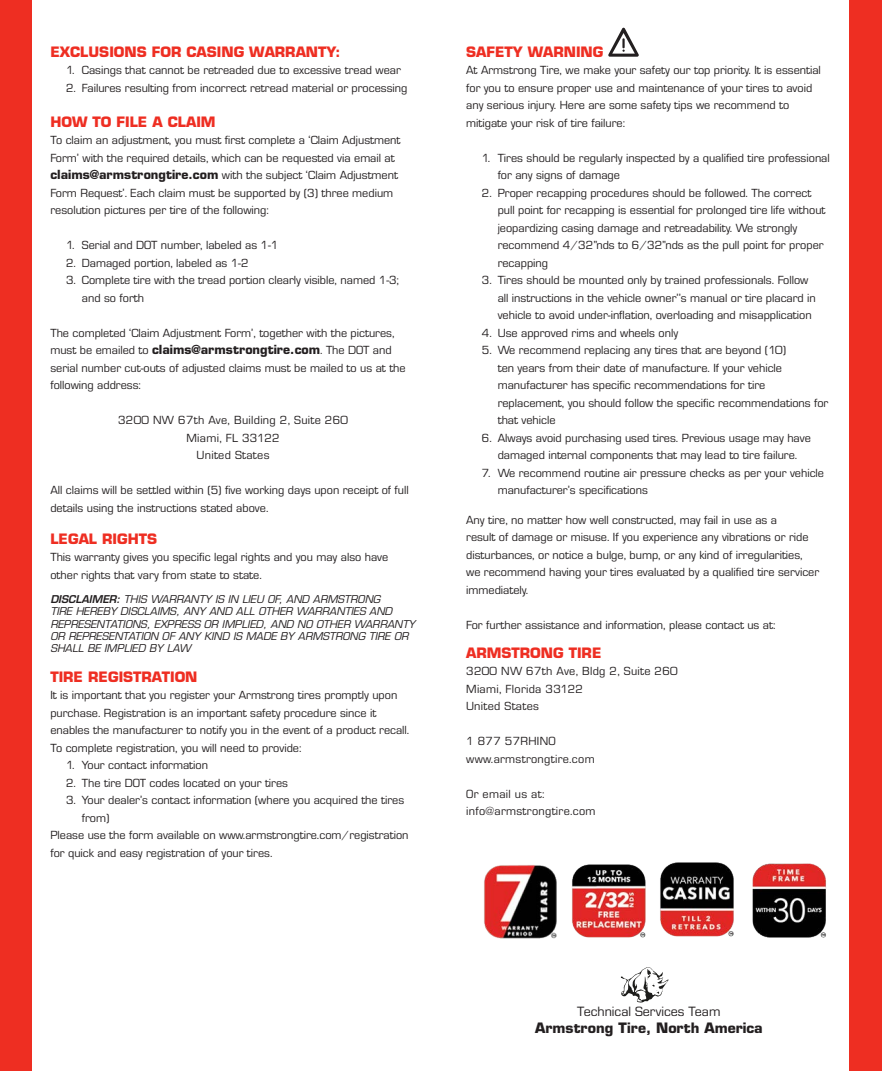
<style>
.page{position:relative;width:882px;height:1071px;background:#fff}
.page>*{position:absolute;margin:0;border:0;box-sizing:border-box;transform-origin:0 0}
.t1{font:700 14px "Eurostile";color:#ee2e22}
.t2{font:700 14px "Eurostile";color:#231f20}
.t3{font:14px "Eurostile";color:#231f20}
.t4{font:12.25px/17.5px "Eurostile";color:#231f20}
.t5{font:12.25px "Eurostile";letter-spacing:.025em;color:#231f20}
.t6{font:italic 10.5px/12.2px "Eurostile";color:#231f20}
.s1{font-weight:700}
.s2{font-weight:600}
</style>
<div class="page">
<div style="left:0;top:0;width:32px;height:1071px;background:#ee2e22"></div>
<div style="left:849px;top:0;width:33px;height:1071px;background:#ee2e22"></div>
<svg style="left:621px;top:967px;width:48px;height:36px"></svg>
<svg style="left:608px;top:28px;width:31px;height:29px"></svg>
<img style="left:484px;top:865px;width:73px;height:73px">
<img style="left:572px;top:864px;width:74px;height:74px">
<img style="left:660px;top:863px;width:74px;height:74px">
<img style="left:752px;top:863px;width:74px;height:74px">
<p class="t1" style="left:50px;top:43px;width:292px">EXCLUSIONS FOR CASING WARRANTY:</p>
<p class="t4" style="left:66px;top:62px;width:336px">1. Casings that cannot be retreaded due to excessive tread wear</p>
<p class="t4" style="left:66px;top:80px;width:343px">2. Failures resulting from incorrect retread material or processing</p>
<p class="t1" style="left:50px;top:113px;width:167px">HOW TO FILE A CLAIM</p>
<p class="t4" style="left:50px;top:132px;width:352px">To claim an adjustment, you must first complete a ‘Claim Adjustment Form’ with the required details, which can be requested via email at <span class="s1">claims@armstrongtire.com</span> with the subject ‘Claim Adjustment Form Request’. Each claim must be supported by (3) three medium resolution pictures per tire of the following:</p>
<p class="t4" style="left:66px;top:237px;width:214px">1. Serial and DOT number, labeled as 1-1</p>
<p class="t4" style="left:66px;top:255px;width:184px">2. Damaged portion, labeled as 1-2</p>
<p class="t4" style="left:82px;top:272px;width:319px;text-indent:-16px">3. Complete tire with the tread portion clearly visible, named 1-3; and so forth</p>
<p class="t4" style="left:50px;top:325px;width:357px">The completed ‘Claim Adjustment Form’, together with the pictures, must be emailed to <span class="s1">claims@armstrongtire.com</span>. The DOT and serial number cut-outs of adjusted claims must be mailed to us at the following address:</p>
<p class="t5" style="left:118px;top:412px;width:231px">3200 NW 67th Ave, Building 2, Suite 260</p>
<p class="t5" style="left:186px;top:429px;width:95px">Miami, FL 33122</p>
<p class="t5" style="left:197px;top:447px;width:74px">United States</p>
<p class="t4" style="left:50px;top:482px;width:360px">All claims will be settled within (5) five working days upon receipt of full details using the instructions stated above.</p>
<p class="t1" style="left:50px;top:530px;width:108px">LEGAL RIGHTS</p>
<p class="t4" style="left:50px;top:549px;width:339px">This warranty gives you specific legal rights and you may also have other rights that vary from state to state.</p>
<p class="t6" style="left:50px;top:593px;width:366px"><span class="s2">DISCLAIMER:</span> THIS WARRANTY IS IN LIEU OF, AND ARMSTRONG<br>TIRE HEREBY DISCLAIMS, ANY AND ALL OTHER WARRANTIES AND REPRESENTATIONS, EXPRESS OR IMPLIED, AND NO OTHER WARRANTY OR REPRESENTATION OF ANY KIND IS MADE BY ARMSTRONG TIRE OR SHALL BE IMPLIED BY LAW</p>
<p class="t1" style="left:50px;top:668px;width:149px">TIRE REGISTRATION</p>
<p class="t4" style="left:50px;top:688px;width:360px">It is important that you register your Armstrong tires promptly upon purchase. Registration is an important safety procedure since it enables the manufacturer to notify you in the event of a product recall.<br>To complete registration, you will need to provide:</p>
<p class="t4" style="left:66px;top:758px;width:143px">1. Your contact information</p>
<p class="t4" style="left:66px;top:775px;width:223px">2. The tire DOT codes located on your tires</p>
<p class="t4" style="left:82px;top:793px;width:324px;text-indent:-16px">3. Your dealer’s contact information (where you acquired the tires from)</p>
<p class="t4" style="left:50px;top:828px;width:360px">Please use the form available on www.armstrongtire.com/registration for quick and easy registration of your tires.</p>
<p class="t1" style="left:466px;top:43px;width:139px">SAFETY WARNING</p>
<p class="t4" style="left:466px;top:62px;width:356px">At Armstrong Tire, we make your safety our top priority. It is essential for you to ensure proper use and maintenance of your tires to avoid any serious injury. Here are some safety tips we recommend to mitigate your risk of tire failure:</p>
<p class="t4" style="left:498px;top:150px;width:334px;text-indent:-16px">1. Tires should be regularly inspected by a qualified tire professional for any signs of damage</p>
<p class="t4" style="left:498px;top:185px;width:329px;text-indent:-16px">2. Proper recapping procedures should be followed. The correct pull point for recapping is essential for prolonged tire life without jeopardizing casing damage and retreadability. We strongly recommend 4/32”nds to 6/32”nds as the pull point for proper recapping</p>
<p class="t4" style="left:498px;top:272px;width:320px;text-indent:-16px">3. Tires should be mounted only by trained professionals. Follow all instructions in the vehicle owner’’s manual or tire placard in vehicle to avoid under-inflation, overloading and misapplication</p>
<p class="t4" style="left:482px;top:325px;width:198px">4. Use approved rims and wheels only</p>
<p class="t4" style="left:498px;top:342px;width:332px;text-indent:-16px">5. We recommend replacing any tires that are beyond (10)<br>ten years from their date of manufacture. If your vehicle manufacturer has specific recommendations for tire replacement, you should follow the specific recommendations for that vehicle</p>
<p class="t4" style="left:482px;top:430px;width:330px;text-align:center">6. Always avoid purchasing used tires. Previous usage may have damaged internal components that may lead to tire failure.</p>
<p class="t4" style="left:498px;top:465px;width:328px;text-indent:-16px">7. We recommend routine air pressure checks as per your vehicle manufacturer’s specifications</p>
<p class="t4" style="left:466px;top:512px;width:355px">Any tire, no matter how well constructed, may fail in use as a<br>result of damage or misuse. If you experience any vibrations or ride disturbances, or notice a bulge, bump, or any kind of irregularities, we recommend having your tires evaluated by a qualified tire servicer immediately.</p>
<p class="t4" style="left:466px;top:617px;width:311px">For further assistance and information, please contact us at:</p>
<p class="t1" style="left:466px;top:644px;width:137px">ARMSTRONG TIRE</p>
<p class="t5" style="left:466px;top:663px;width:213px">3200 NW 67th Ave, Bldg 2, Suite 260</p>
<p class="t5" style="left:466px;top:681px;width:118px">Miami, Florida 33122</p>
<p class="t5" style="left:466px;top:698px;width:74px">United States</p>
<p class="t5" style="left:466px;top:733px;width:91px">1 877 57RHINO</p>
<p class="t5" style="left:466px;top:751px;width:130px">www.armstrongtire.com</p>
<p class="t5" style="left:466px;top:786px;width:80px">Or email us at:</p>
<p class="t5" style="left:466px;top:803px;width:131px">info@armstrongtire.com</p>
<p class="t3" style="left:577px;top:1002px;width:145px">Technical Services Team</p>
<p class="t2" style="left:535px;top:1019px;width:229px">Armstrong Tire, North America</p>
</div>
